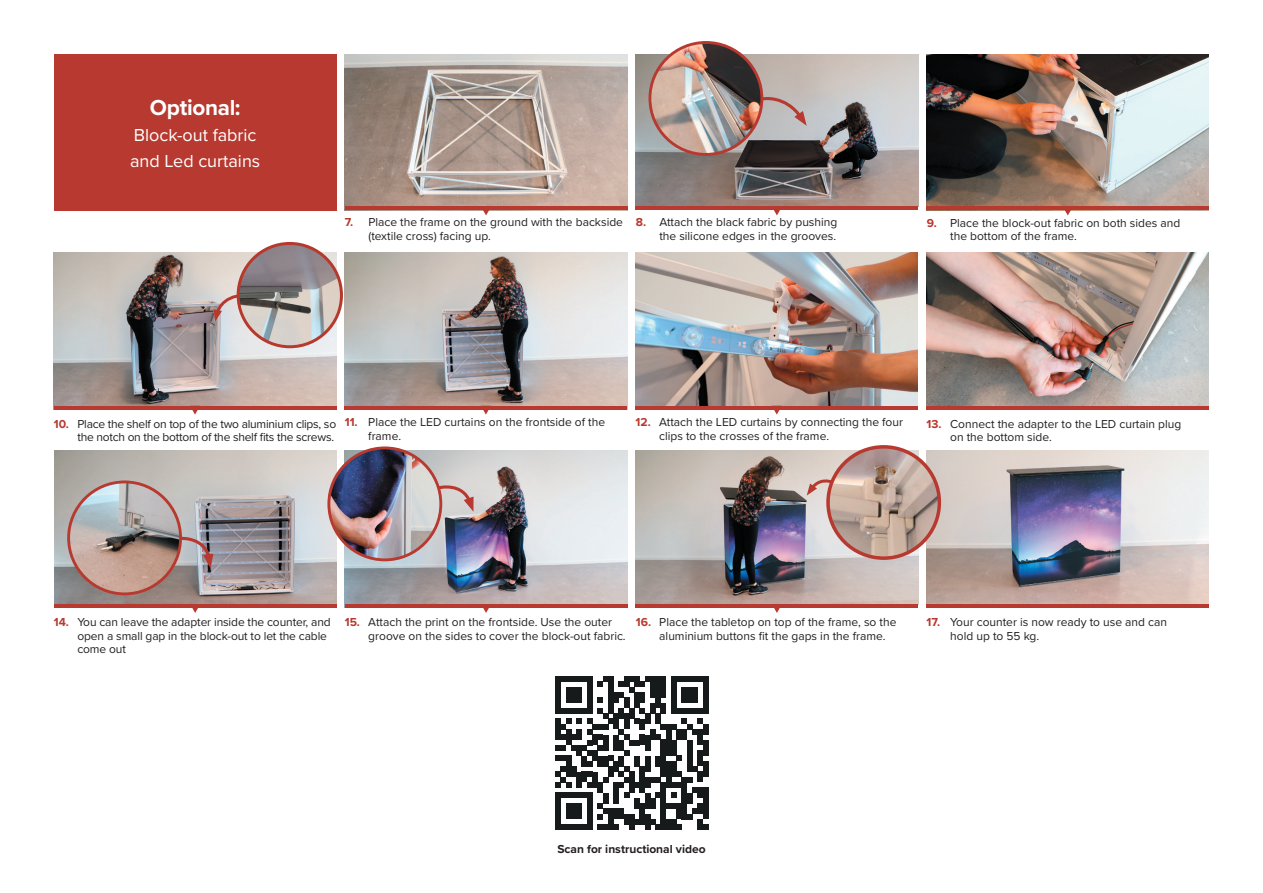
<style>
.page{position:relative;width:1263px;height:893px;background:#fff}
.page>*{position:absolute;margin:0;border:0;box-sizing:border-box;transform-origin:0 0}
.t1{font:700 22.5px "Proxima Nova";letter-spacing:-.015em;color:#fff}
.t2{font:18px/26px "Proxima Nova";color:#fff}
.t3{font:12px/13.5px "Proxima Nova";color:#231f20}
.t4{font:12px/13.5px "Proxima Nova";letter-spacing:-.02em;color:#231f20;text-align:right}
.t5{font:700 12px "Proxima Nova";color:#231f20}
.s1{font-weight:700;color:#b7392f}
</style>
<div class="page">
<img style="left:636px;top:451px;width:282px;height:153px">
<img style="left:927px;top:451px;width:282px;height:153px">
<div style="left:54px;top:54px;width:282px;height:156px;background:#b7392f"></div>
<img style="left:345px;top:54px;width:282px;height:153px">
<img style="left:636px;top:54px;width:282px;height:153px">
<img style="left:927px;top:54px;width:282px;height:153px">
<img style="left:54px;top:252px;width:282px;height:154px">
<img style="left:345px;top:252px;width:282px;height:154px">
<img style="left:636px;top:252px;width:282px;height:154px">
<img style="left:54px;top:451px;width:282px;height:153px">
<img style="left:927px;top:252px;width:282px;height:154px">
<img style="left:345px;top:451px;width:282px;height:153px">
<svg style="left:481px;top:210px;width:10px;height:5px"></svg>
<svg style="left:190px;top:409px;width:10px;height:6px"></svg>
<svg style="left:192px;top:608px;width:6px;height:5px"></svg>
<svg style="left:483px;top:608px;width:6px;height:5px"></svg>
<svg style="left:774px;top:608px;width:6px;height:5px"></svg>
<svg style="left:481px;top:409px;width:10px;height:6px"></svg>
<svg style="left:772px;top:409px;width:10px;height:6px"></svg>
<svg style="left:774px;top:210px;width:6px;height:5px"></svg>
<svg style="left:1063px;top:210px;width:10px;height:5px"></svg>
<hr style="left:345px;top:207px;width:282px;height:3px;background:#b7392f">
<hr style="left:54px;top:406px;width:282px;height:3px;background:#b7392f">
<hr style="left:54px;top:604px;width:282px;height:4px;background:#b7392f">
<hr style="left:927px;top:406px;width:282px;height:3px;background:#b7392f">
<hr style="left:927px;top:604px;width:282px;height:4px;background:#b7392f">
<hr style="left:345px;top:604px;width:282px;height:4px;background:#b7392f">
<hr style="left:636px;top:604px;width:282px;height:4px;background:#b7392f">
<hr style="left:345px;top:406px;width:282px;height:3px;background:#b7392f">
<hr style="left:636px;top:406px;width:282px;height:3px;background:#b7392f">
<svg style="left:214px;top:292px;width:31px;height:30px"></svg>
<hr style="left:636px;top:207px;width:282px;height:3px;background:#b7392f">
<hr style="left:927px;top:207px;width:282px;height:3px;background:#b7392f">
<svg style="left:759px;top:94px;width:48px;height:32px"></svg>
<img style="left:650px;top:42px;width:112px;height:112px;border-radius:56px">
<div style="left:648px;top:41px;width:115px;height:115px;border:3px solid #b7392f;border-radius:50%"></div>
<img style="left:238px;top:243px;width:103px;height:104px;border-radius:52px">
<div style="left:237px;top:242px;width:106px;height:106px;border:3px solid #b7392e;border-radius:50%"></div>
<svg style="left:178px;top:535px;width:35px;height:33px"></svg>
<img style="left:69px;top:482px;width:112px;height:112px;border-radius:56px">
<div style="left:67px;top:480px;width:115px;height:115px;border:3px solid #b7392f;border-radius:50%"></div>
<svg style="left:437px;top:482px;width:37px;height:30px"></svg>
<img style="left:329px;top:448px;width:112px;height:112px;border-radius:56px">
<div style="left:327px;top:446px;width:115px;height:115px;border:3px solid #b7392f;border-radius:50%"></div>
<svg style="left:807px;top:474px;width:29px;height:22px"></svg>
<svg style="left:555px;top:676px;width:153px;height:154px"></svg>
<img style="left:828px;top:447px;width:111px;height:111px;border-radius:56px">
<div style="left:826px;top:445px;width:115px;height:115px;border:4px solid #b7392f;border-radius:50%"></div>
<h1 class="t1" style="left:150px;top:91px;width:92px">Optional:</h1>
<h2 class="t2" style="left:130px;top:121px;width:132px">Block-out fabric and Led curtains</h2>
<p class="t3" style="left:368px;top:215px;width:256px;text-indent:-24px"><span class="s1">7.</span> Place the frame on the ground with the backside (textile cross) facing up.</p>
<p class="t3" style="left:636px;top:215px;width:203px;text-align:right"><span class="s1">8.</span> Attach the black fabric by pushing the silicone edges in the grooves.</p>
<p class="t3" style="left:950px;top:215px;width:232px;text-indent:-24px"><span class="s1">9.</span> Place the block-out fabric on both sides and the bottom of the frame.</p>
<p class="t4" style="left:54px;top:416px;width:284px"><span class="s1">10.</span> Place the shelf on top of the two aluminium clips, so the notch on the bottom of the shelf fits the screws.</p>
<p class="t3" style="left:368px;top:415px;width:238px;text-indent:-24px"><span class="s1">11.</span> Place the LED curtains on the frontside of the frame.</p>
<p class="t3" style="left:659px;top:415px;width:245px;text-indent:-24px"><span class="s1">12.</span> Attach the LED curtains by connecting the four clips to the crosses of the frame.</p>
<p class="t3" style="left:950px;top:416px;width:233px;text-indent:-24px"><span class="s1">13.</span> Connect the adapter to the LED curtain plug on the bottom side.</p>
<p class="t3" style="left:77px;top:615px;width:255px;text-indent:-24px"><span class="s1">14.</span> You can leave the adapter inside the counter, and open a small gap in the block-out to let the cable come out</p>
<p class="t3" style="left:368px;top:615px;width:259px;text-indent:-24px"><span class="s1">15.</span> Attach the print on the frontside. Use the outer groove on the sides to cover the block-out fabric.</p>
<p class="t3" style="left:659px;top:615px;width:239px;text-indent:-24px"><span class="s1">16.</span> Place the tabletop on top of the frame, so the aluminium buttons fit the gaps in the frame.</p>
<p class="t3" style="left:950px;top:615px;width:218px;text-indent:-24px"><span class="s1">17.</span> Your counter is now ready to use and can hold up to 55 kg.</p>
<p class="t5" style="left:557px;top:840px;width:150px">Scan for instructional video</p>
</div>
